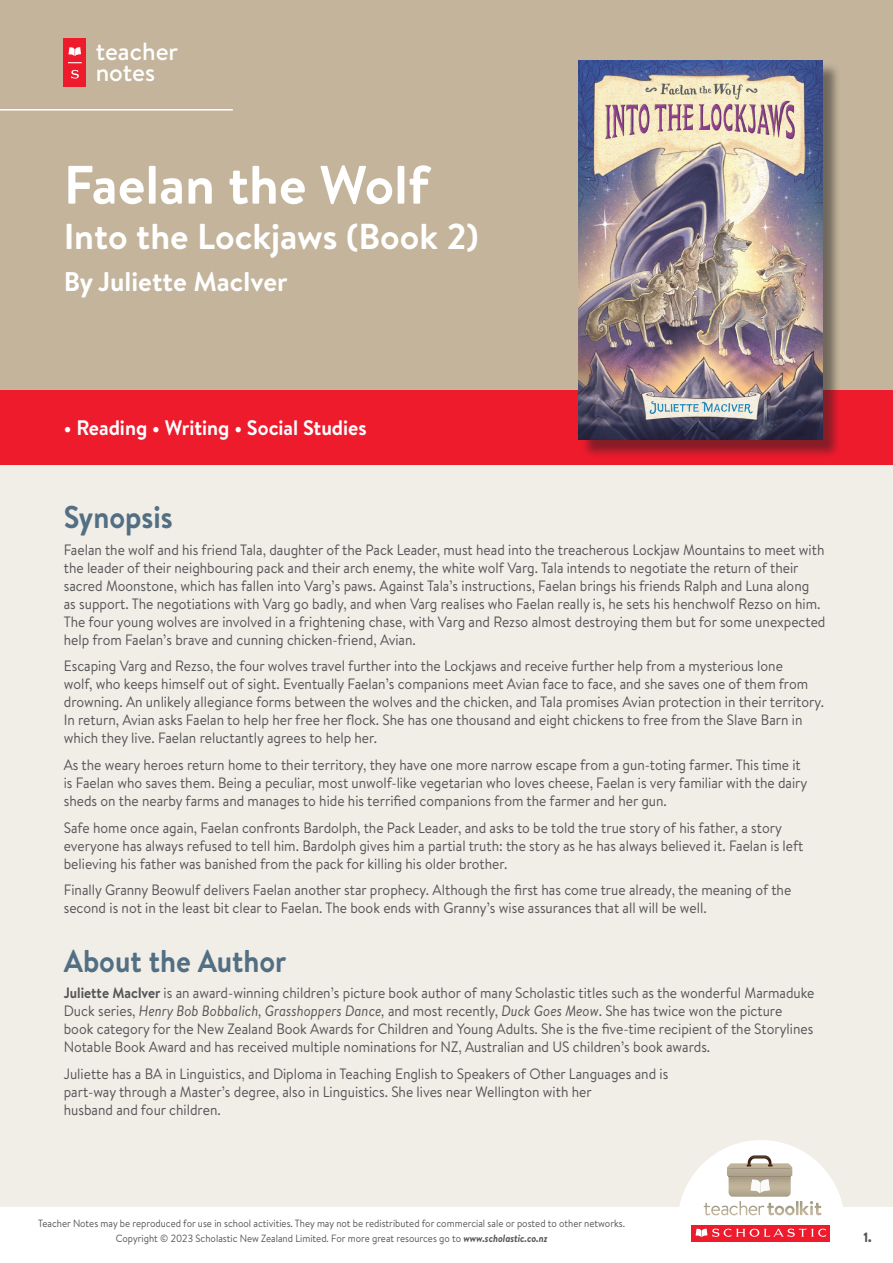
<style>
.page{position:relative;width:893px;height:1263px;background:#f1ede7}
.page>*{position:absolute;margin:0;border:0;box-sizing:border-box;transform-origin:0 0}
.t1{font:700 54px "Brandon Text";color:#fff}
.t2{font:700 36px "Brandon Text";color:#fff}
.t3{font:700 31.5px "Brandon Text";color:#526f83;scale:.92 1}
.t4{font:700 27px "Brandon Text";color:#fff}
.t5{font:500 24.9px/21.3px "Brandon Text";color:#fff}
.t6{font:700 21px "Brandon Text";color:#fff;scale:.95 1}
.t7{font:15px/18px "Brandon Text";color:#545557;scale:.92 1}
.t8{font:900 13.5px "Brandon Text";color:#545557;scale:.92 1}
.t9{font:10.5px/15px "Brandon Text";color:#545557;text-align:center;scale:.92 1}
.s1{font-weight:700}
.s2{font-style:italic}
.s3{font-weight:700;font-style:italic}
</style>
<div class="page">
<div style="left:0;top:1207px;width:893px;height:56px;background:#fff"></div>
<svg style="left:679px;top:1140px;width:164px;height:102px"></svg>
<div style="left:0;top:0;width:893px;height:399px;background:#c3b49b"></div>
<div style="left:0;top:391px;width:893px;height:74px;background:#ee1b2d"></div>
<div style="left:64px;top:38px;width:22px;height:49px;background:#ee1b2d"></div>
<svg style="left:68px;top:47px;width:13px;height:9px"></svg>
<svg style="left:71px;top:70px;width:8px;height:9px"></svg>
<svg style="left:68px;top:62px;width:14px;height:1px"></svg>
<hr style="left:0;top:109px;width:233px;height:2px;background:#fff">
<div style="left:581px;top:62px;width:260px;height:396px;background:#231f20;opacity:.51"></div>
<img style="left:578px;top:60px;width:244px;height:380px">
<h3 class="t5" style="left:96px;top:40px;width:84px">teacher notes</h3>
<h1 class="t1" style="left:64px;top:147px;width:367px">Faelan the Wolf</h1>
<h2 class="t2" style="left:64px;top:211px;width:417px">Into the Lockjaws (Book 2)</h2>
<h3 class="t4" style="left:64px;top:263px;width:225px">By Juliette MacIver</h3>
<h3 class="t6" style="left:64px;top:413px;width:320px">• Reading • Writing • Social Studies</h3>
<h3 class="t3" style="left:64px;top:496px;width:120px">Synopsis</h3>
<p class="t7" style="left:64px;top:540px;width:829px">Faelan the wolf and his friend Tala, daughter of the Pack Leader, must head into the treacherous Lockjaw Mountains to meet with the leader of their neighbouring pack and their arch enemy, the white wolf Varg. Tala intends to negotiate the return of their sacred Moonstone, which has fallen into Varg’s paws. Against Tala’s instructions, Faelan brings his friends Ralph and Luna along<br>as support. The negotiations with Varg go badly, and when Varg realises who Faelan really is, he sets his henchwolf Rezso on him.<br>The four young wolves are involved in a frightening chase, with Varg and Rezso almost destroying them but for some unexpected help from Faelan’s brave and cunning chicken-friend, Avian.</p>
<p class="t7" style="left:64px;top:657px;width:828px">Escaping Varg and Rezso, the four wolves travel further into the Lockjaws and receive further help from a mysterious lone<br>wolf, who keeps himself out of sight. Eventually Faelan’s companions meet Avian face to face, and she saves one of them from drowning. An unlikely allegiance forms between the wolves and the chicken, and Tala promises Avian protection in their territory.<br>In return, Avian asks Faelan to help her free her flock. She has one thousand and eight chickens to free from the Slave Barn in which they live. Faelan reluctantly agrees to help her.</p>
<p class="t7" style="left:64px;top:755px;width:810px">As the weary heroes return home to their territory, they have one more narrow escape from a gun-toting farmer. This time it is Faelan who saves them. Being a peculiar, most unwolf-like vegetarian who loves cheese, Faelan is very familiar with the dairy sheds on the nearby farms and manages to hide his terrified companions from the farmer and her gun.</p>
<p class="t7" style="left:64px;top:818px;width:806px">Safe home once again, Faelan confronts Bardolph, the Pack Leader, and asks to be told the true story of his father, a story everyone has always refused to tell him. Bardolph gives him a partial truth: the story as he has always believed it. Faelan is left believing his father was banished from the pack for killing his older brother.</p>
<p class="t7" style="left:64px;top:880px;width:792px">Finally Granny Beowulf delivers Faelan another star prophecy. Although the first has come true already, the meaning of the second is not in the least bit clear to Faelan. The book ends with Granny’s wise assurances that all will be well.</p>
<h3 class="t3" style="left:64px;top:939px;width:244px">About the Author</h3>
<p class="t7" style="left:64px;top:983px;width:817px"><span class="s1">Juliette MacIver</span> is an award-winning children’s picture book author of many Scholastic titles such as the wonderful Marmaduke Duck series, <span class="s2">Henry Bob Bobbalich, Grasshoppers Dance,</span> and most recently, <span class="s2">Duck Goes Meow</span>. She has twice won the picture book category for the New Zealand Book Awards for Children and Young Adults. She is the five-time recipient of the Storylines Notable Book Award and has received multiple nominations for NZ, Australian and US children’s book awards.</p>
<p class="t7" style="left:64px;top:1064px;width:659px">Juliette has a BA in Linguistics, and Diploma in Teaching English to Speakers of Other Languages and is part-way through a Master’s degree, also in Linguistics. She lives near Wellington with her<br>husband and four children.</p>
<p class="t9" style="left:38px;top:1215px;width:639px">Teacher Notes may be reproduced for use in school activities. They may not be redistributed for commercial sale or posted to other networks.<br>Copyright © 2023 Scholastic New Zealand Limited. For more great resources go to <span class="s3">www.scholastic.co.nz</span></p>
<p class="t8" style="left:863px;top:1227px;width:11px">1.</p>
</div>
